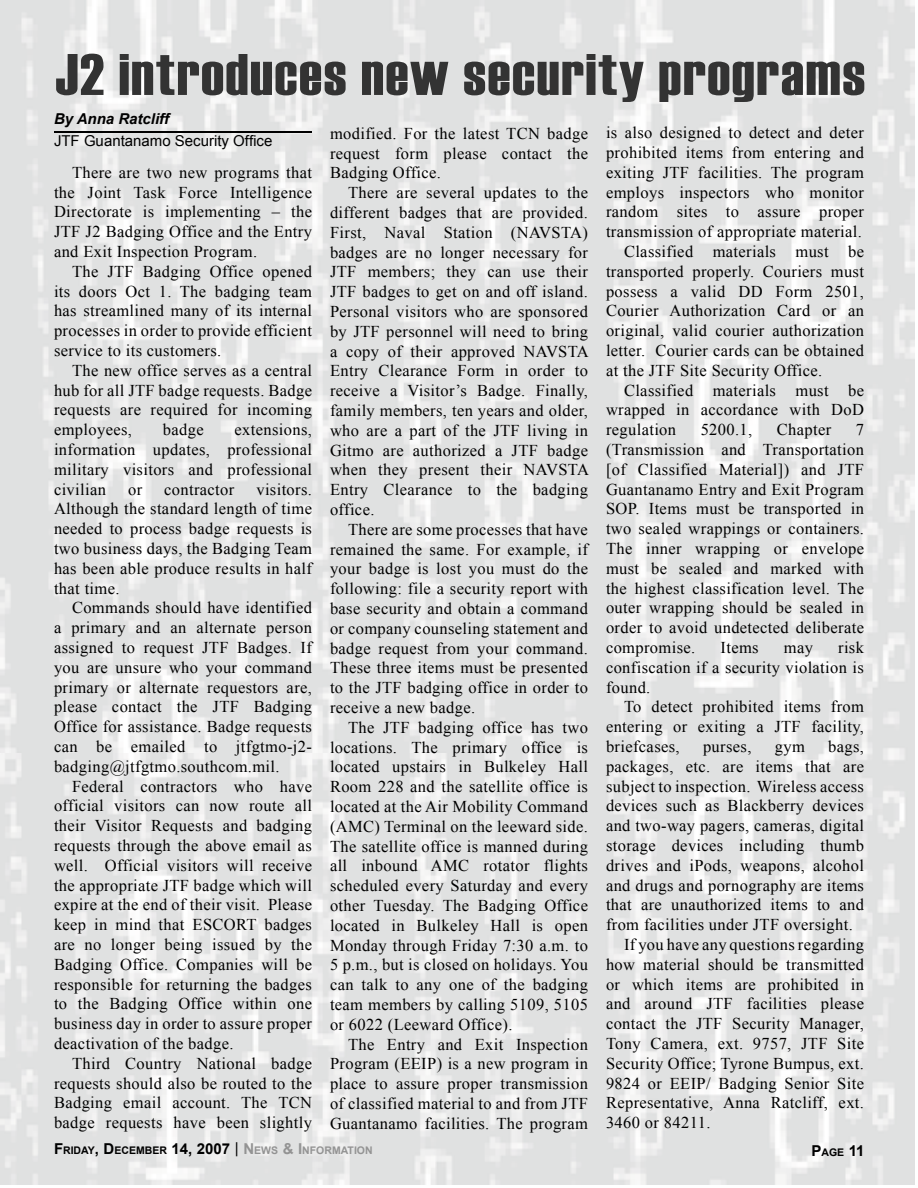
<style>
.page{position:relative;width:918px;height:1188px;background:#fff}
.page>*{position:absolute;margin:0;border:0;box-sizing:border-box;transform-origin:0 0}
.t1{font:58.5px "Haettenschweiler";letter-spacing:.025em;color:#333;scale:1.1 1}
.t2{font:16.5px/19.8px "Times New Roman";letter-spacing:.02em;color:#000;text-align:justify}
.t3{font:15px "Arial";color:#000}
.t4{font:italic 700 15px "Arial";color:#000}
.t5{font:700 15px "Arial";color:#000}
.t6{font:700 10.5px "Arial";color:#939393}
.s1{font-size:15px;color:#000}
.s2{color:#000}
.s3{font-weight:400;font-size:15px;color:#000}
.s4{font-size:15px}
.s5{font-size:10.5px}
</style>
<div class="page">
<img style="left:0;top:0;width:685px;height:753px">
<img style="left:685px;top:0;width:230px;height:1184px">
<img style="left:0;top:753px;width:687px;height:431px">
<hr style="left:54px;top:131px;width:258px;height:2px;background:#000">
<h1 class="t1" style="left:55px;top:35px;width:738px">J2 introduces new security programs</h1>
<p class="t4" style="left:54px;top:109px;width:117px">By Anna Ratcliff</p>
<p class="t3" style="left:54px;top:131px;width:220px">JTF Guantanamo Security Office</p>
<p class="t2" style="left:54px;top:162px;width:260px;text-indent:18px">There are two new programs that the Joint Task Force Intelligence Directorate is implementing – the JTF J2 Badging Office and the Entry and Exit Inspection Program.</p>
<p class="t2" style="left:54px;top:261px;width:260px;text-indent:18px">The JTF Badging Office opened its doors Oct 1. The badging team has streamlined many of its internal processes in order to provide efficient service to its customers.</p>
<p class="t2" style="left:54px;top:360px;width:260px;text-indent:18px">The new office serves as a central hub for all JTF badge requests. Badge requests are required for incoming employees,</p>
<p class="t2" style="left:606px;top:123px;width:259px">is also designed to detect and deter</p>
<p class="t2" style="left:606px;top:142px;width:260px">prohibited items from entering and</p>
<p class="t2" style="left:606px;top:162px;width:260px">exiting JTF facilities. The program</p>
<p class="t2" style="left:606px;top:182px;width:260px">employs inspectors who monitor</p>
<p class="t2" style="left:606px;top:202px;width:259px">random sites to assure proper</p>
<p class="t2" style="left:606px;top:222px;width:257px">transmission of appropriate material.</p>
<p class="t2" style="left:624px;top:241px;width:242px">Classified materials must be</p>
<p class="t2" style="left:606px;top:261px;width:260px">transported properly. Couriers must</p>
<p class="t2" style="left:606px;top:281px;width:259px">possess a valid DD Form 2501,</p>
<p class="t2" style="left:606px;top:301px;width:260px">Courier Authorization Card or an</p>
<p class="t2" style="left:606px;top:321px;width:260px">original, valid courier authorization</p>
<p class="t2" style="left:606px;top:340px;width:260px">letter. Courier cards can be obtained</p>
<p class="t2" style="left:606px;top:360px;width:218px">at the JTF Site Security Office.</p>
<p class="t2" style="left:624px;top:380px;width:242px">Classified materials must be</p>
<p class="t2" style="left:606px;top:400px;width:260px">wrapped in accordance with DoD</p>
<p class="t2" style="left:606px;top:420px;width:72px">regulation</p>
<p class="t2" style="left:701px;top:420px;width:53px">5200.1,</p>
<p class="t2" style="left:777px;top:420px;width:56px">Chapter</p>
<p class="t2" style="left:330px;top:123px;width:260px">modified. For the latest TCN badge request form please contact the Badging Office.</p>
<p class="t2" style="left:330px;top:183px;width:260px;text-indent:18px">There are several updates to the different badges that are provided.<br>First, Naval Station (NAVSTA) badges are no longer necessary for JTF members; they can use their JTF badges to get on and off island.<br>Personal visitors who are sponsored by JTF personnel will need to bring a copy of their approved NAVSTA Entry Clearance Form in order to receive a Visitor’s Badge. Finally, family members, ten years and older, who are a part of the JTF living in Gitmo are authorized a JTF badge when they present their NAVSTA Entry Clearance to the badging office.</p>
<p class="t2" style="left:330px;top:519px;width:260px;text-indent:18px">There are some processes that have remained the same. For example, if your badge is lost you must do the following: file a security report with base security and obtain a command or company counseling statement and badge request from your command.<br>These three items must be presented to the JTF badging office in order to receive a new badge.</p>
<p class="t2" style="left:330px;top:717px;width:260px;text-indent:18px">The JTF badging office has two locations. The primary office is located upstairs in Bulkeley Hall Room 228 and the satellite office is located at the Air Mobility Command (AMC) Terminal on the leeward side.<br>The satellite office is manned during all inbound AMC rotator flights scheduled every Saturday and every other Tuesday. The Badging Office located in Bulkeley Hall is open Monday through Friday 7:30 a.m. to 5 p.m., but is closed on holidays. You can talk to any one of the badging team members by calling 5109, 5105 or 6022 (Leeward Office).</p>
<p class="t2" style="left:330px;top:1034px;width:260px;text-indent:18px">The Entry and Exit Inspection Program (EEIP) is a new program in place to assure proper transmission of classified material to and from JTF Guantanamo facilities. The program</p>
<p class="t2" style="left:54px;top:420px;width:260px;text-indent:181px">extensions, information updates, professional military visitors and professional civilian</p>
<p class="t2" style="left:163px;top:420px;width:42px">badge</p>
<p class="t2" style="left:606px;top:420px;width:260px;text-indent:250px">7 (Transmission and Transportation [of Classified Material]) and JTF Guantanamo Entry and Exit Program SOP. Items must be transported in two sealed wrappings or containers.<br>The inner wrapping or envelope must be sealed and marked with the highest classification level. The outer wrapping should be sealed in order to avoid undetected deliberate compromise.</p>
<p class="t2" style="left:54px;top:479px;width:260px;text-indent:202px">visitors.<br>Although the standard length of time needed to process badge requests is two business days, the Badging Team has been able produce results in half that time.</p>
<p class="t2" style="left:54px;top:598px;width:260px;text-indent:18px">Commands should have identified a primary and an alternate person assigned to request JTF Badges. If you are unsure who your command primary or alternate requestors are, please contact the JTF Badging Office for assistance. Badge requests can be emailed to jtfgtmo-j2- badging@jtfgtmo.southcom.mil.</p>
<p class="t2" style="left:54px;top:776px;width:260px;text-indent:18px">Federal contractors who have official visitors can now route all their Visitor Requests and badging requests through the above email as well. Official visitors will receive the appropriate JTF badge which will expire at the end of their visit. Please keep in mind that ESCORT badges are no longer being issued by the Badging Office. Companies will be responsible for returning the badges to the Badging Office within one business day in order to assure proper deactivation of the badge.</p>
<p class="t2" style="left:54px;top:1053px;width:260px;text-indent:18px">Third Country National badge requests should also be routed to the Badging email account. The TCN badge requests have been slightly</p>
<p class="t2" style="left:128px;top:479px;width:16px">or</p>
<p class="t2" style="left:164px;top:479px;width:72px">contractor</p>
<p class="t2" style="left:606px;top:637px;width:260px;text-indent:232px">risk confiscation if a security violation is found.</p>
<p class="t2" style="left:606px;top:697px;width:260px;text-indent:18px">To detect prohibited items from entering or exiting a JTF facility, briefcases,</p>
<p class="t2" style="left:721px;top:637px;width:40px">Items</p>
<p class="t2" style="left:784px;top:637px;width:31px">may</p>
<p class="t2" style="left:703px;top:736px;width:50px">purses,</p>
<p class="t2" style="left:775px;top:736px;width:32px">gym</p>
<p class="t2" style="left:828px;top:736px;width:37px">bags,</p>
<p class="t2" style="left:606px;top:756px;width:260px">packages, etc. are items that are</p>
<p class="t2" style="left:606px;top:776px;width:260px">subject to inspection. Wireless access</p>
<p class="t2" style="left:606px;top:796px;width:260px">devices such as Blackberry devices</p>
<p class="t2" style="left:606px;top:816px;width:260px">and two-way pagers, cameras, digital</p>
<p class="t2" style="left:606px;top:835px;width:260px">storage devices including thumb</p>
<p class="t2" style="left:606px;top:855px;width:259px">drives and iPods, weapons, alcohol</p>
<p class="t2" style="left:606px;top:875px;width:259px">and drugs and pornography are items</p>
<p class="t2" style="left:606px;top:895px;width:260px">that are unauthorized items to and</p>
<p class="t2" style="left:606px;top:915px;width:248px">from facilities under JTF oversight.</p>
<p class="t2" style="left:624px;top:934px;width:242px">If you have any questions regarding</p>
<p class="t2" style="left:606px;top:954px;width:260px">how material should be transmitted</p>
<p class="t2" style="left:606px;top:974px;width:259px">or which items are prohibited in</p>
<p class="t2" style="left:606px;top:994px;width:260px">and around JTF facilities please</p>
<p class="t2" style="left:606px;top:1014px;width:260px">contact the JTF Security Manager,</p>
<p class="t2" style="left:606px;top:1033px;width:260px">Tony Camera, ext. 9757, JTF Site</p>
<p class="t2" style="left:606px;top:1053px;width:260px">Security Office; Tyrone Bumpus, ext.</p>
<p class="t2" style="left:606px;top:1073px;width:260px">9824 or EEIP/ Badging Senior Site</p>
<p class="t2" style="left:606px;top:1093px;width:260px">Representative, Anna Ratcliff, ext.</p>
<p class="t2" style="left:606px;top:1113px;width:106px">3460 or 84211.</p>
<p class="t6" style="left:54px;top:1144px;width:320px"><span class="s1">F</span><span class="s2">RIDAY</span><span class="s1">, D</span><span class="s2">ECEMBER</span> <span class="s1">14, 2007</span> <span class="s3">|</span> <span class="s4">N</span>EWS <span class="s4">&amp; I</span>NFORMATION</p>
<p class="t5" style="left:811px;top:1141px;width:55px">P<span class="s5">AGE</span> 11</p>
</div>
